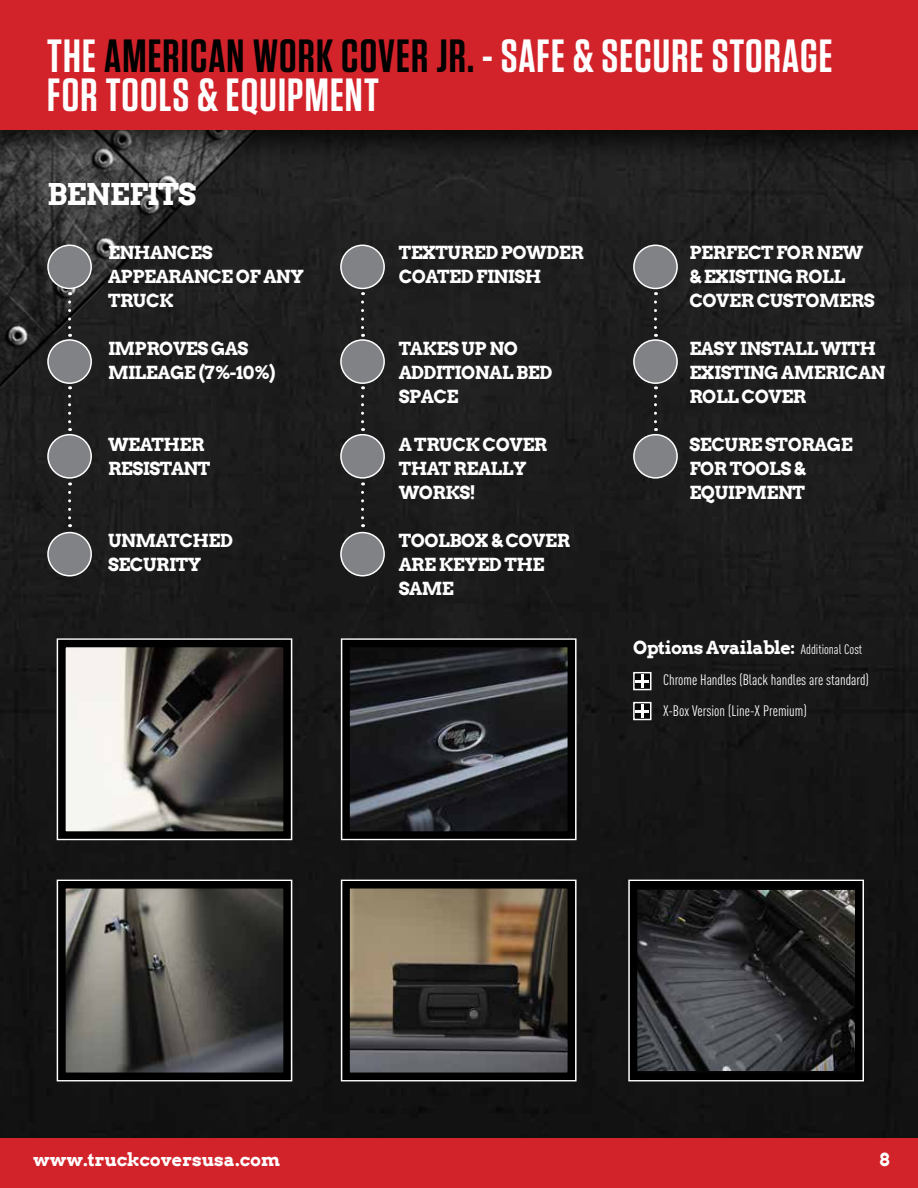
<style>
.page{position:relative;width:918px;height:1188px;background:#fff}
.page>*{position:absolute;margin:0;border:0;box-sizing:border-box;transform-origin:0 0}
.t1{font:600 46.5px/39px "Tungsten";letter-spacing:.025em;color:#fff}
.t2{font:700 30px "Arvo";letter-spacing:-.03em;color:#fff}
.t3{font:700 18px/24px "Arvo";letter-spacing:-.03em;color:#fff}
.t4{font:700 18px "Arvo";color:#fff}
.t5{font:15px/31.5px "DIN Cond";color:#fff}
.s1{color:#000}
.s2{font-family:"DIN Cond";font-weight:400;font-size:13.5px}
</style>
<div class="page">
<img style="left:0;top:166px;width:918px;height:972px">
<img style="left:0;top:166px;width:334px;height:235px">
<svg style="left:68px;top:492px;width:3px;height:35px"></svg>
<div style="left:0;top:1138px;width:918px;height:50px;background:#d2232a"></div>
<div style="left:48px;top:245px;width:43px;height:43px;background:#808285;border-radius:50%"></div>
<div style="left:47px;top:245px;width:45px;height:44px;border:2px solid #fff;border-radius:50%"></div>
<div style="left:341px;top:245px;width:43px;height:43px;background:#808285;border-radius:50%"></div>
<div style="left:340px;top:245px;width:45px;height:44px;border:2px solid #fff;border-radius:50%"></div>
<div style="left:634px;top:245px;width:43px;height:43px;background:#808285;border-radius:50%"></div>
<div style="left:633px;top:245px;width:45px;height:44px;border:2px solid #fff;border-radius:50%"></div>
<div style="left:48px;top:340px;width:43px;height:43px;background:#808285;border-radius:50%"></div>
<div style="left:47px;top:339px;width:45px;height:45px;border:2px solid #fff;border-radius:50%"></div>
<div style="left:341px;top:340px;width:43px;height:43px;background:#808285;border-radius:50%"></div>
<div style="left:340px;top:339px;width:45px;height:45px;border:2px solid #fff;border-radius:50%"></div>
<div style="left:634px;top:340px;width:43px;height:43px;background:#808285;border-radius:50%"></div>
<div style="left:633px;top:339px;width:45px;height:45px;border:2px solid #fff;border-radius:50%"></div>
<div style="left:48px;top:435px;width:43px;height:43px;background:#808285;border-radius:50%"></div>
<div style="left:47px;top:434px;width:45px;height:45px;border:2px solid #fff;border-radius:50%"></div>
<div style="left:341px;top:435px;width:43px;height:43px;background:#808285;border-radius:50%"></div>
<div style="left:340px;top:434px;width:45px;height:45px;border:2px solid #fff;border-radius:50%"></div>
<div style="left:634px;top:435px;width:43px;height:43px;background:#808285;border-radius:50%"></div>
<div style="left:633px;top:434px;width:45px;height:45px;border:2px solid #fff;border-radius:50%"></div>
<div style="left:48px;top:533px;width:43px;height:43px;background:#808285;border-radius:50%"></div>
<div style="left:47px;top:532px;width:45px;height:45px;border:2px solid #fff;border-radius:50%"></div>
<div style="left:341px;top:533px;width:43px;height:43px;background:#808285;border-radius:50%"></div>
<div style="left:340px;top:532px;width:45px;height:45px;border:2px solid #fff;border-radius:50%"></div>
<div style="left:0;top:0;width:918px;height:166px;background:#000;opacity:.73"></div>
<div style="left:0;top:0;width:918px;height:130px;background:#d2232a"></div>
<svg style="left:57px;top:638px;width:235px;height:202px"></svg>
<svg style="left:341px;top:638px;width:236px;height:202px"></svg>
<svg style="left:341px;top:880px;width:236px;height:201px"></svg>
<svg style="left:633px;top:672px;width:19px;height:18px"></svg>
<svg style="left:636px;top:675px;width:13px;height:13px"></svg>
<svg style="left:633px;top:702px;width:19px;height:18px"></svg>
<svg style="left:636px;top:704px;width:13px;height:14px"></svg>
<svg style="left:628px;top:880px;width:236px;height:201px"></svg>
<svg style="left:68px;top:396px;width:3px;height:35px"></svg>
<svg style="left:68px;top:302px;width:3px;height:35px"></svg>
<svg style="left:361px;top:492px;width:3px;height:35px"></svg>
<svg style="left:361px;top:396px;width:3px;height:35px"></svg>
<svg style="left:361px;top:302px;width:3px;height:35px"></svg>
<svg style="left:654px;top:396px;width:3px;height:35px"></svg>
<svg style="left:654px;top:302px;width:3px;height:35px"></svg>
<img style="left:67px;top:649px;width:215px;height:181px">
<div style="left:58px;top:640px;width:233px;height:199px;border:8px solid #000"></div>
<img style="left:67px;top:890px;width:215px;height:181px">
<div style="left:58px;top:881px;width:233px;height:199px;border:8px solid #000"></div>
<img style="left:351px;top:649px;width:215px;height:181px">
<div style="left:342px;top:640px;width:233px;height:199px;border:8px solid #000"></div>
<img style="left:351px;top:890px;width:215px;height:181px">
<div style="left:342px;top:881px;width:233px;height:199px;border:8px solid #000"></div>
<img style="left:639px;top:890px;width:214px;height:181px">
<div style="left:630px;top:881px;width:232px;height:199px;border:8px solid #000"></div>
<h1 class="t1" style="left:47px;top:37px;width:787px">THE <span class="s1">AMERICAN WORK COVER JR.</span> - SAFE &amp; SECURE STORAGE<br>FOR TOOLS &amp; EQUIPMENT</h1>
<h2 class="t2" style="left:47px;top:176px;width:151px">BENEFITS</h2>
<p class="t3" style="left:108px;top:240px;width:197px">ENHANCES<br>APPEARANCE OF ANY<br>TRUCK</p>
<p class="t3" style="left:108px;top:336px;width:169px">IMPROVES GAS<br>MILEAGE (7%-10%)</p>
<p class="t3" style="left:108px;top:432px;width:104px">WEATHER<br>RESISTANT</p>
<p class="t3" style="left:108px;top:528px;width:127px">UNMATCHED<br>SECURITY</p>
<p class="t3" style="left:399px;top:240px;width:187px">TEXTURED POWDER<br>COATED FINISH</p>
<p class="t3" style="left:399px;top:336px;width:155px">TAKES UP NO<br>ADDITIONAL BED<br>SPACE</p>
<p class="t3" style="left:399px;top:432px;width:150px">A TRUCK COVER<br>THAT REALLY<br>WORKS!</p>
<p class="t3" style="left:399px;top:528px;width:173px">TOOLBOX &amp; COVER<br>ARE KEYED THE<br>SAME</p>
<p class="t3" style="left:689px;top:240px;width:187px">PERFECT FOR NEW &amp; EXISTING ROLL<br>COVER CUSTOMERS</p>
<p class="t3" style="left:689px;top:336px;width:198px">EASY INSTALL WITH<br>EXISTING AMERICAN<br>ROLL COVER</p>
<p class="t3" style="left:689px;top:432px;width:165px">SECURE STORAGE<br>FOR TOOLS &amp;<br>EQUIPMENT</p>
<p class="t3" style="left:633px;top:635px;width:231px">Options Available: <span class="s2">Additional Cost</span></p>
<p class="t5" style="left:663px;top:664px;width:207px">Chrome Handles (Black handles are standard)<br>X-Box Version (Line-X Premium)</p>
<p class="t4" style="left:33px;top:1149px;width:249px">www.truckcoversusa.com</p>
<p class="t3" style="left:879px;top:1148px;width:12px">8</p>
</div>
